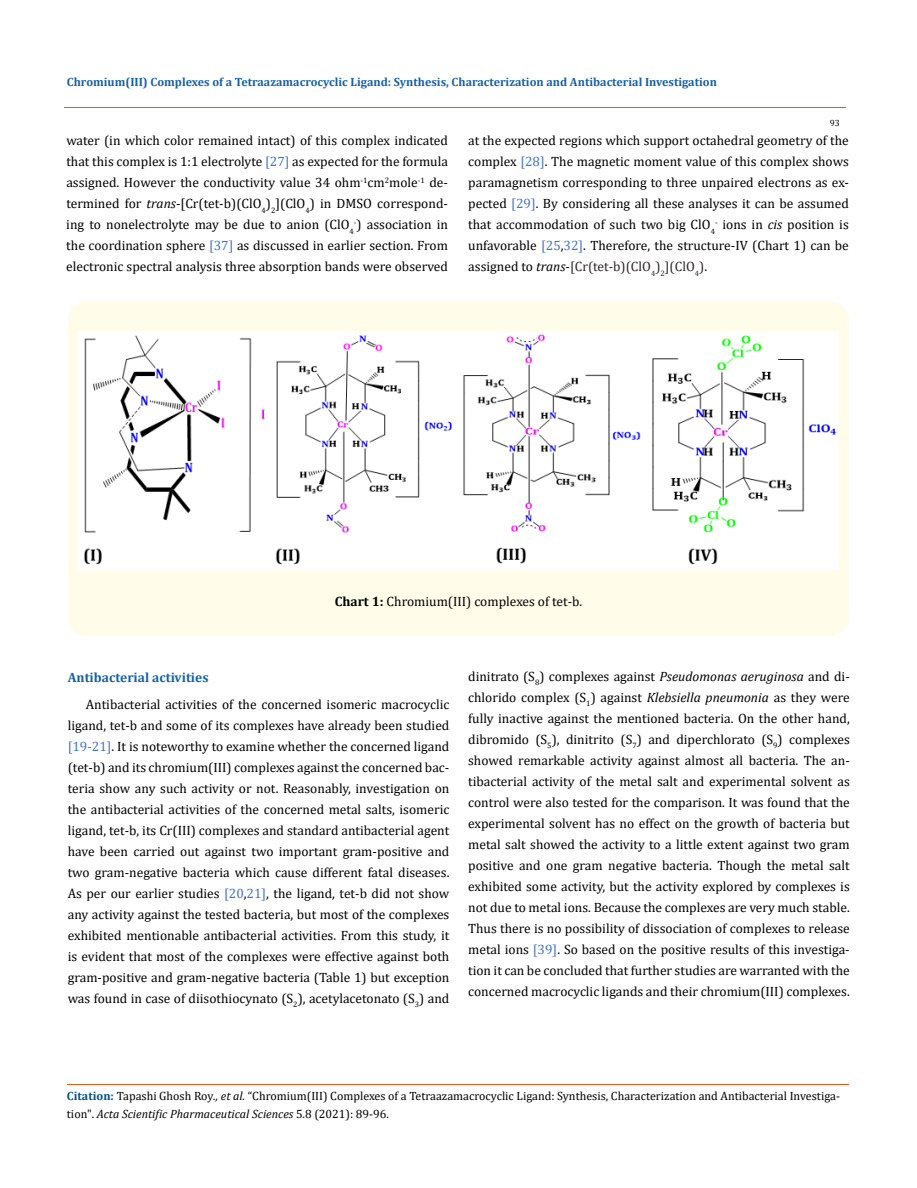
<style>
.page{position:relative;width:917px;height:1188px;background:#fff}
.page>*{position:absolute;margin:0;border:0;box-sizing:border-box;transform-origin:0 0}
.t1{font:13.5px/21px "Cambria";color:#000;text-align:justify}
.t2{font:700 13.5px "Cambria";color:#1560a6}
.t3{font:12px/18px "Cambria";color:#000}
.t4{font:700 12px "Cambria";color:#1560a6}
.t5{font:9px "Cambria";color:#000}
.s1{color:#4472c4}
.s2{font-style:italic}
.s3{color:#292526}
.s4{font-weight:700}
.s5{font-weight:700;color:#035089}
</style>
<div class="page">
<div style="left:68px;top:302px;width:780px;height:334px;background:#fffde9;border-radius:18px"></div>
<img style="left:78px;top:332px;width:760px;height:237px">
<hr style="left:64px;top:108px;width:781px;height:1px;background:#e05d1a">
<hr style="left:67px;top:1084px;width:781px;height:1px;background:#e05d1a">
<p class="t4" style="left:67px;top:73px;width:651px">Chromium(III) Complexes of a Tetraazamacrocyclic Ligand: Synthesis, Characterization and Antibacterial Investigation</p>
<p class="t5" style="left:829px;top:118px;width:11px">93</p>
<p class="t1" style="left:66px;top:130px;width:383px">water (in which color remained intact) of this complex indicated that this complex is 1:1 electrolyte <span class="s1">[27]</span> as expected for the formula assigned. However the conductivity value 34 ohm<sup>-1</sup>cm<sup>2</sup>mole<sup>-1</sup> de&shy;termined for <span class="s2">trans</span>-[Cr(tet-b)(ClO<sub>4</sub>)<sub>2</sub>](ClO<sub>4</sub>) in DMSO correspond&shy;ing to nonelectrolyte may be due to anion (ClO<sub>4</sub><sup>-</sup>) association in the coordination sphere <span class="s1">[37]</span> as discussed in earlier section. From electronic spectral analysis three absorption bands were observed</p>
<p class="t1" style="left:468px;top:130px;width:382px">at the expected regions which support octahedral geometry of the complex <span class="s1">[28]</span>. The magnetic moment value of this complex shows paramagnetism corresponding to three unpaired electrons as ex&shy;pected <span class="s1">[29]</span>. By considering all these analyses it can be assumed that accommodation of such two big ClO<sub>4</sub><sup>-</sup> ions in <span class="s2">cis</span> position is unfavorable <span class="s1">[25</span>,<span class="s1">32]</span>. Therefore, the structure-IV (Chart 1) can be assigned to <span class="s2">trans</span>-<span class="s3">[Cr(tet-b)(ClO</span><sub>4</sub><span class="s3">)</span><sub>2</sub><span class="s3">](ClO</span><sub>4</sub><span class="s3">)</span>.</p>
<p class="t1" style="left:335px;top:591px;width:249px"><span class="s4">Chart 1:</span> Chromium(III) complexes of tet-b.</p>
<p class="t2" style="left:68px;top:668px;width:142px">Antibacterial activities</p>
<p class="t1" style="left:68px;top:694px;width:383px;text-indent:18px">Antibacterial activities of the concerned isomeric macrocyclic ligand, tet-b and some of its complexes have already been studied <span class="s1">[19-21]</span>. It is noteworthy to examine whether the concerned ligand (tet-b) and its chromium(III) complexes against the concerned bac&shy;teria show any such activity or not. Reasonably, investigation on the antibacterial activities of the concerned metal salts, isomeric ligand, tet-b, its Cr(III) complexes and standard antibacterial agent have been carried out against two important gram-positive and two gram-negative bacteria which cause different fatal diseases.<br>As per our earlier studies <span class="s1">[20</span>,<span class="s1">21]</span>, the ligand, tet-b did not show any activity against the tested bacteria, but most of the complexes exhibited mentionable antibacterial activities. From this study, it is evident that most of the complexes were effective against both gram-positive and gram-negative bacteria (Table 1) but exception was found in case of diisothiocynato (S<sub>2</sub>), acetylacetonato (S<sub>3</sub>) and</p>
<p class="t1" style="left:468px;top:666px;width:383px">dinitrato (S<sub>8</sub>) complexes against <span class="s2">Pseudomonas aeruginosa</span> and di&shy;chlorido complex (S<sub>1</sub>) against <span class="s2">Klebsiella pneumonia</span> as they were fully inactive against the mentioned bacteria. On the other hand, dibromido (S<sub>5</sub>), dinitrito (S<sub>7</sub>) and diperchlorato (S<sub>9</sub>) complexes showed remarkable activity against almost all bacteria. The an&shy;tibacterial activity of the metal salt and experimental solvent as control were also tested for the comparison. It was found that the experimental solvent has no effect on the growth of bacteria but metal salt showed the activity to a little extent against two gram positive and one gram negative bacteria. Though the metal salt exhibited some activity, but the activity explored by complexes is not due to metal ions. Because the complexes are very much stable.<br>Thus there is no possibility of dissociation of complexes to release metal ions <span class="s1">[39]</span>. So based on the positive results of this investiga&shy;tion it can be concluded that further studies are warranted with the concerned macrocyclic ligands and their chromium(III) complexes.</p>
<p class="t3" style="left:67px;top:1087px;width:774px"><span class="s5">Citation:</span> Tapashi Ghosh Roy<span class="s2">., et al.</span> “Chromium(III) Complexes of a Tetraazamacrocyclic Ligand: Synthesis, Characterization and Antibacterial Investiga&shy;tion". <span class="s2">Acta Scientific Pharmaceutical Sciences</span> 5.8 (2021): 89-96.</p>
</div>
